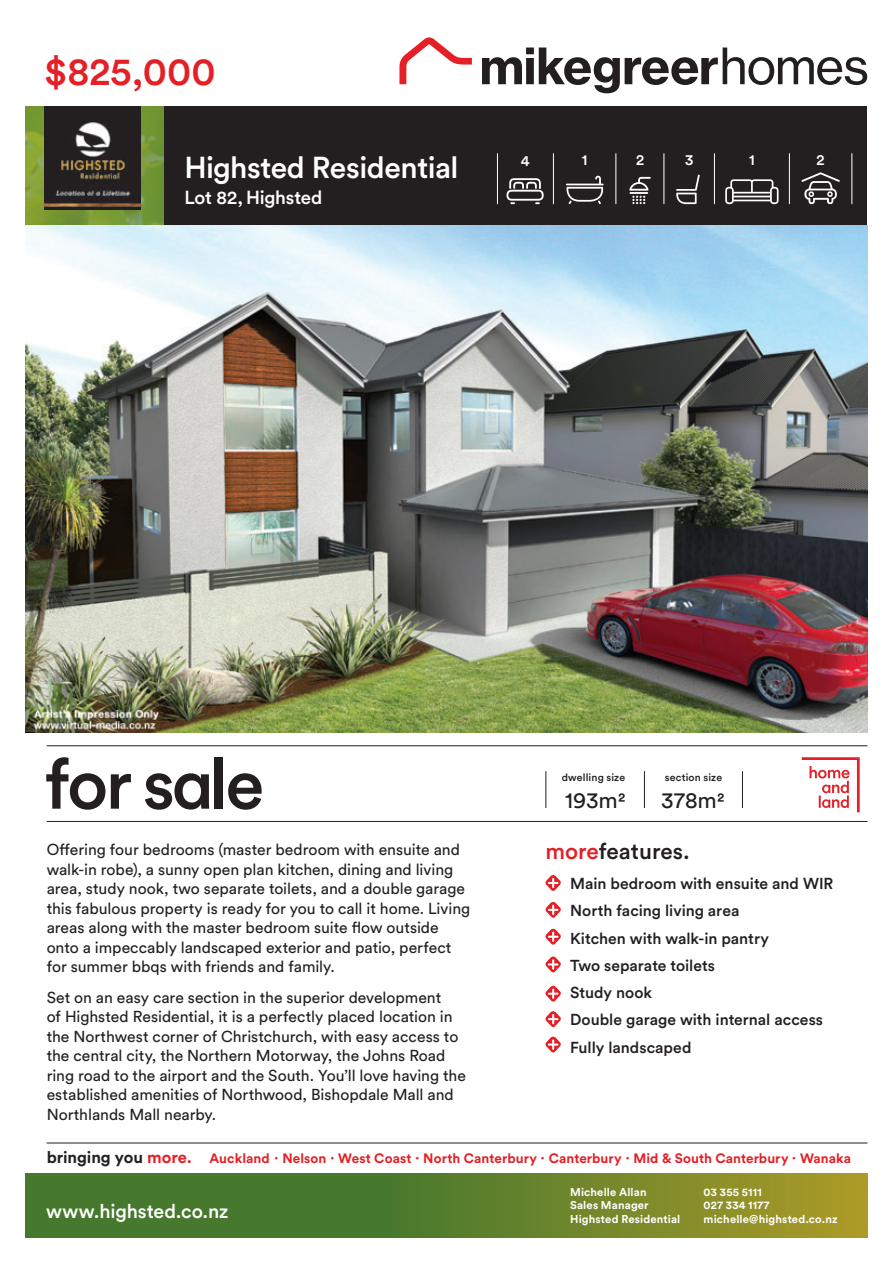
<style>
.page{position:relative;width:893px;height:1263px;background:#fff}
.page>*{position:absolute;margin:0;border:0;box-sizing:border-box;transform-origin:0 0}
.t1{font:500 70.5px "Circular Pro";letter-spacing:-.04em;color:#231f20}
.t2{font:500 39px "Circular Pro";letter-spacing:.005em;color:#e41f25}
.t3{font:500 30px "Circular Pro";letter-spacing:-.015em;color:#fff}
.t4{font:500 22.5px "Circular Pro";color:#231f20}
.t5{font:22.5px "Circular Pro";letter-spacing:-.005em;color:#231f20}
.t6{font:500 19.5px "Circular Pro";color:#fff}
.t7{font:500 18.75px "Circular Pro";letter-spacing:-.01em;color:#fff}
.t8{font:700 16.5px "Circular Pro";color:#231f20}
.t9{font:15.75px/19.5px "Circular Pro";color:#231f20}
.t10{font:500 15.75px/27.3px "Circular Pro";color:#231f20}
.t11{font:500 15px "Circular Pro";color:#fff}
.t12{font:700 13.5px "Circular Pro";letter-spacing:.005em;color:#e41f25}
.t13{font:700 11.25px "Circular Pro";letter-spacing:.015em;color:#fff}
.t14{font:500 10.5px "Circular Pro";letter-spacing:.015em;color:#231f20}
.s1{color:#e41f25}
.s2{font-size:13.5px;color:#e41f25}
</style>
<div class="page">
<div style="left:26px;top:106px;width:841px;height:119px;background:#231f20"></div>
<hr style="left:47px;top:745px;width:820px;height:1px;background:#231f20">
<hr style="left:47px;top:821px;width:820px;height:1px;background:#231f20">
<svg style="left:802px;top:757px;width:58px;height:55px"></svg>
<svg style="left:545px;top:901px;width:16px;height:17px"></svg>
<svg style="left:545px;top:928px;width:16px;height:17px"></svg>
<svg style="left:545px;top:956px;width:16px;height:17px"></svg>
<svg style="left:545px;top:875px;width:16px;height:16px"></svg>
<svg style="left:482px;top:48px;width:385px;height:45px"></svg>
<svg style="left:399px;top:37px;width:73px;height:47px"></svg>
<hr style="left:644px;top:771px;width:1px;height:37px;background:#231f20">
<hr style="left:546px;top:771px;width:1px;height:37px;background:#231f20">
<hr style="left:742px;top:771px;width:1px;height:37px;background:#231f20">
<img style="left:26px;top:106px;width:138px;height:119px">
<img style="left:44px;top:107px;width:97px;height:103px">
<svg style="left:545px;top:985px;width:16px;height:17px"></svg>
<img style="left:26px;top:225px;width:841px;height:507px">
<svg style="left:801px;top:172px;width:39px;height:32px"></svg>
<svg style="left:725px;top:179px;width:53px;height:25px"></svg>
<hr style="left:714px;top:153px;width:1px;height:51px;background:#fff">
<hr style="left:789px;top:153px;width:1px;height:51px;background:#fff">
<hr style="left:852px;top:153px;width:1px;height:51px;background:#fff">
<svg style="left:629px;top:177px;width:22px;height:27px"></svg>
<svg style="left:507px;top:178px;width:37px;height:26px"></svg>
<hr style="left:497px;top:153px;width:1px;height:51px;background:#fff">
<hr style="left:553px;top:153px;width:1px;height:51px;background:#fff">
<hr style="left:616px;top:153px;width:1px;height:51px;background:#fff">
<svg style="left:676px;top:175px;width:24px;height:29px"></svg>
<hr style="left:664px;top:153px;width:1px;height:51px;background:#fff">
<svg style="left:566px;top:176px;width:38px;height:28px"></svg>
<svg style="left:545px;top:1011px;width:16px;height:17px"></svg>
<svg style="left:545px;top:1036px;width:16px;height:17px"></svg>
<svg style="left:26px;top:1173px;width:841px;height:64px;background:#63822b"></svg>
<hr style="left:47px;top:1143px;width:820px;height:1px;background:#231f20">
<h2 class="t2" style="left:44px;top:45px;width:173px">$825,000</h2>
<h3 class="t3" style="left:184px;top:147px;width:276px">Highsted Residential</h3>
<p class="t7" style="left:184px;top:185px;width:140px">Lot 82, Highsted</p>
<p class="t11" style="left:521px;top:150px;width:10px">4</p>
<p class="t11" style="left:582px;top:149px;width:7px">1</p>
<p class="t11" style="left:636px;top:149px;width:10px">2</p>
<p class="t11" style="left:685px;top:149px;width:10px">3</p>
<p class="t11" style="left:749px;top:149px;width:7px">1</p>
<p class="t11" style="left:817px;top:149px;width:10px">2</p>
<h1 class="t1" style="left:45px;top:736px;width:221px">for sale</h1>
<p class="t9" style="left:47px;top:839px;width:425px">Offering four bedrooms (master bedroom with ensuite and walk-in robe), a sunny open plan kitchen, dining and living area, study nook, two separate toilets, and a double garage this fabulous property is ready for you to call it home. Living areas along with the master bedroom suite flow outside onto a impeccably landscaped exterior and patio, perfect for summer bbqs with friends and family.</p>
<p class="t9" style="left:47px;top:987px;width:421px">Set on an easy care section in the superior development<br>of Highsted Residential, it is a perfectly placed location in the Northwest corner of Christchurch, with easy access to the central city, the Northern Motorway, the Johns Road ring road to the airport and the South. You’ll love having the established amenities of Northwood, Bishopdale Mall and Northlands Mall nearby.</p>
<p class="t14" style="left:562px;top:770px;width:65px">dwelling size</p>
<p class="t14" style="left:665px;top:770px;width:59px">section size</p>
<h3 class="t5" style="left:565px;top:785px;width:63px">193m2</h3>
<h3 class="t5" style="left:661px;top:785px;width:65px">378m2</h3>
<h3 class="t4" style="left:545px;top:836px;width:146px"><span class="s1">more</span>features.</h3>
<p class="t10" style="left:570px;top:869px;width:265px">Main bedroom with ensuite and WIR<br>North facing living area<br>Kitchen with walk-in pantry<br>Two separate toilets<br>Study nook<br>Double garage with internal access<br>Fully landscaped</p>
<p class="t8" style="left:47px;top:1146px;width:225px">bringing you <span class="s1">more.</span> <span class="s2">Auckland</span></p>
<p class="t12" style="left:275px;top:1149px;width:578px"><sup>•</sup> Nelson <sup>•</sup> West Coast <sup>•</sup> North Canterbury <sup>•</sup> Canterbury <sup>•</sup> Mid &amp; South Canterbury <sup>•</sup> Wanaka</p>
<p class="t6" style="left:46px;top:1198px;width:184px">www.highsted.co.nz</p>
<p class="t13" style="left:570px;top:1184px;width:78px">Michelle Allan</p>
<p class="t13" style="left:704px;top:1184px;width:60px">03 355 5111</p>
<p class="t13" style="left:570px;top:1197px;width:80px">Sales Manager</p>
<p class="t13" style="left:704px;top:1197px;width:67px">027 334 1177</p>
<p class="t13" style="left:570px;top:1211px;width:112px">Highsted Residential</p>
<p class="t13" style="left:704px;top:1211px;width:135px">michelle@highsted.co.nz</p>
</div>
